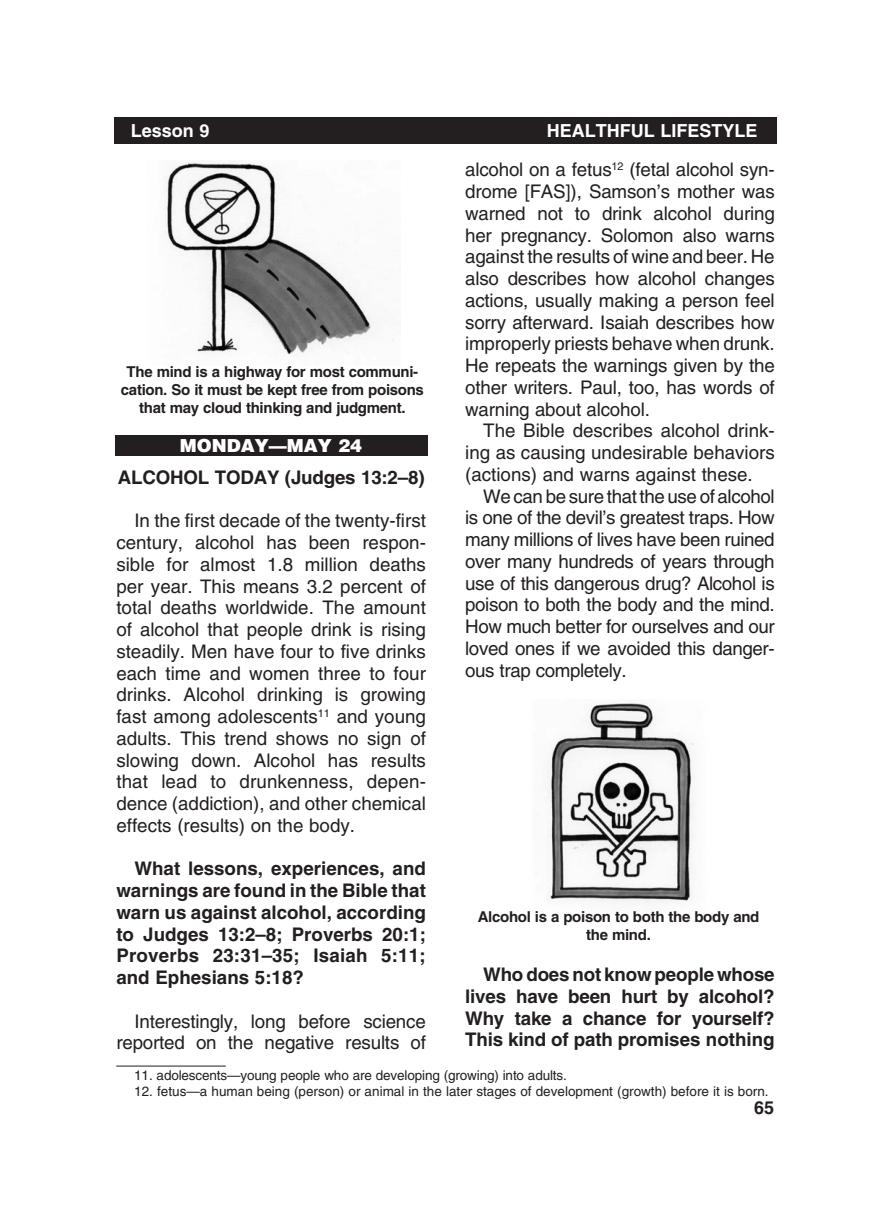
<style>
.page{position:relative;width:891px;height:1215px;background:#fff}
.page>*{position:absolute;margin:0;border:0;box-sizing:border-box;transform-origin:0 0}
._1-Body{font:18.75px/21.8px "Helvetica";letter-spacing:-.01em;color:#231f20;text-align:justify}
._2-Body_bold{font:700 18.75px/21.8px "Helvetica";color:#231f20;text-align:justify}
._5-subheads{font:700 18.75px "Helvetica";letter-spacing:-.01em;color:#231f20}
.t1{font:700 18px "Helvetica";color:#fff}
.t2{font:900 18px "Helvetica";color:#fff}
.t3{font:700 18px "Helvetica";color:#231f20}
._8-captions{font:700 15px/18px "Helvetica";letter-spacing:-.02em;color:#231f20;text-align:center}
._7-footnotes{font:13.5px "Helvetica";color:#231f20}
</style>
<div class="page">
<div style="left:115px;top:117px;width:661px;height:27px;background:#231f20"></div>
<div style="left:115px;top:436px;width:312px;height:20px;background:#231f20"></div>
<img style="left:164px;top:161px;width:230px;height:204px">
<hr style="left:116px;top:1066px;width:110px;height:1px;background:#231f20">
<img style="left:547px;top:703px;width:147px;height:200px">
<p class="t1" style="left:131px;top:120px;width:80px">Lesson 9</p>
<p class="t1" style="left:547px;top:120px;width:212px">HEALTHFUL LIFESTYLE</p>
<p class="t1" style="left:652px;top:120px;width:107px">Lesson Title</p>
<p class="t1" style="left:116px;top:120px;width:80px">Lesson 1</p>
<p class="_8-captions" style="left:121px;top:363px;width:305px">The mind is a highway for most communi&shy;cation. So it must be kept free from poisons that may cloud thinking and judgment.</p>
<p class="t2" style="left:180px;top:434px;width:184px">MONDAY—MAY 24</p>
<p class="_5-subheads" style="left:118px;top:466px;width:308px">ALCOHOL TODAY (Judges 13:2–8)</p>
<p class="_1-Body" style="left:116px;top:510px;width:311px;text-indent:18px">In the first decade of the twenty-first century, alcohol has been respon&shy;sible for almost 1.8 million deaths per year. This means 3.2 percent of total deaths worldwide. The amount of alcohol that people drink is rising steadily. Men have four to five drinks each time and women three to four drinks. Alcohol drinking is growing fast among adolescents<sup>11</sup> and young adults. This trend shows no sign of slowing down. Alcohol has results that lead to drunkenness, depen&shy;dence (addiction), and other chemical effects (results) on the body.</p>
<p class="_2-Body_bold" style="left:116px;top:858px;width:311px;text-indent:18px">What lessons, experiences, and warnings are found in the Bible that warn us against alcohol, according to Judges 13:2–8; Proverbs 20:1; Proverbs 23:31–35; Isaiah 5:11; and Ephesians 5:18?</p>
<p class="_1-Body" style="left:116px;top:1010px;width:311px;text-align:right">Interestingly, long before science reported on the negative results of</p>
<p class="_1-Body" style="left:465px;top:159px;width:311px;text-align:left">alcohol on a fetus<sup>12</sup> (fetal alcohol syn&shy;drome [FAS]), Samson’s mother was warned not to drink alcohol during her pregnancy. Solomon also warns against the results of wine and beer. He also describes how alcohol changes actions, usually making a person feel sorry afterward. Isaiah describes how improperly priests behave when drunk.<br>He repeats the warnings given by the other writers. Paul, too, has words of warning about alcohol.</p>
<p class="_1-Body" style="left:465px;top:420px;width:311px;text-indent:18px">The Bible describes alcohol drink&shy;ing as causing undesirable behaviors (actions) and warns against these.</p>
<p class="_1-Body" style="left:465px;top:485px;width:311px;text-align:left;text-indent:18px">We can be sure that the use of alcohol is one of the devil’s greatest traps. How many millions of lives have been ruined over many hundreds of years through use of this dangerous drug? Alcohol is poison to both the body and the mind.<br>How much better for ourselves and our loved ones if we avoided this danger&shy;ous trap completely.</p>
<p class="_8-captions" style="left:478px;top:907px;width:283px">Alcohol is a poison to both the body and the mind.</p>
<p class="_2-Body_bold" style="left:465px;top:963px;width:311px;text-indent:18px">Who does not know people whose lives have been hurt by alcohol?<br>Why take a chance for yourself?<br>This kind of path promises nothing</p>
<p class="_7-footnotes" style="left:134px;top:1067px;width:432px">11. adolescents—young people who are developing (growing) into adults.</p>
<p class="_7-footnotes" style="left:134px;top:1083px;width:634px">12. fetus—a human being (person) or animal in the later stages of development (growth) before it is born.</p>
<p class="t3" style="left:754px;top:1097px;width:22px">65</p>
</div>
